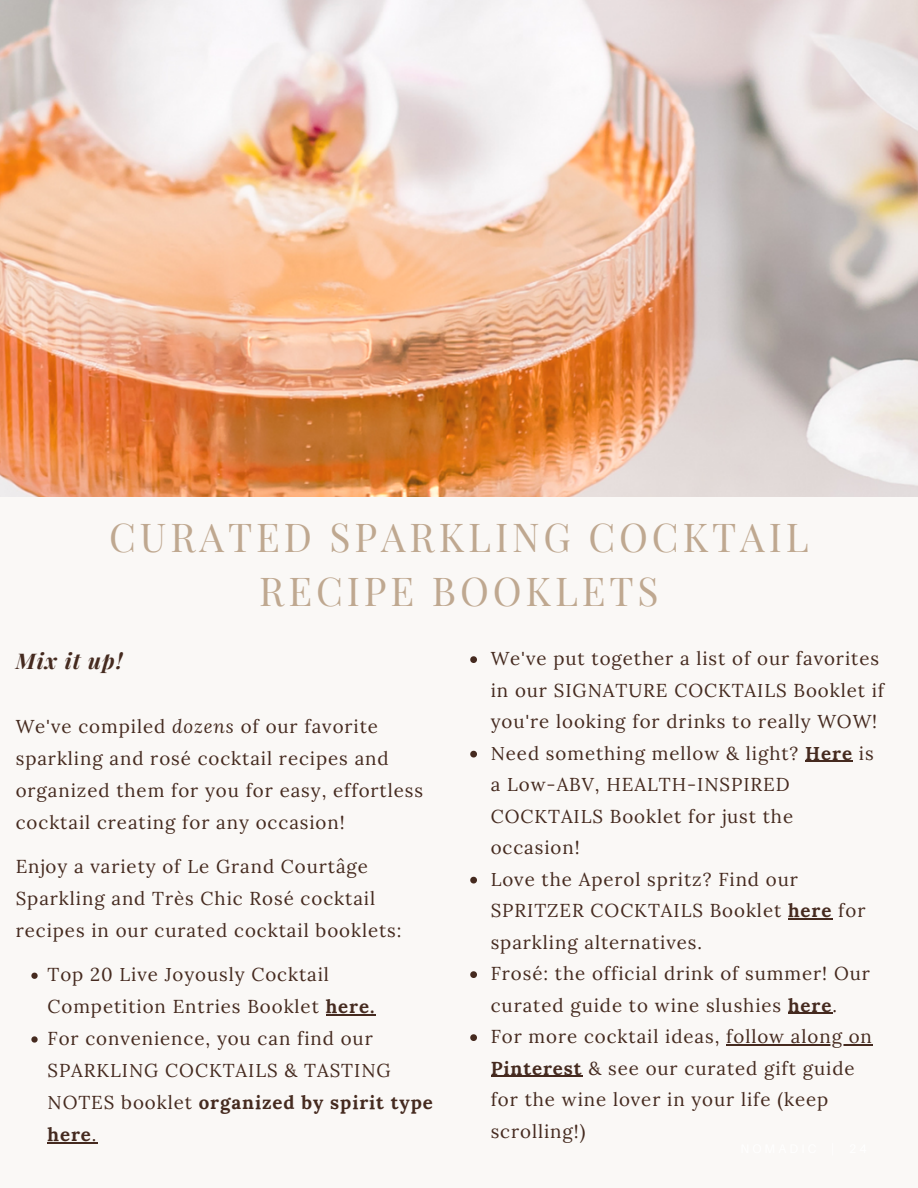
<style>
.page{position:relative;width:918px;height:1188px;background:#faf8f6}
.page>*{position:absolute;margin:0;border:0;box-sizing:border-box;transform-origin:0 0}
.t1{font:39px/54px "Playfair Display SC";letter-spacing:.1em;color:#bfa890;text-align:center}
.t2{font:italic 700 21.75px "Playfair Display";letter-spacing:.05em;color:#452a1f}
.t3{font:18.75px/31.5px "Lora";letter-spacing:.05em;color:#452a1f}
.s1{font-style:italic}
.s2{font-weight:700}
</style>
<div class="page">
<svg style="left:31px;top:973px;width:7px;height:6px"></svg>
<hr style="left:326px;top:1014px;width:49px;height:2px;background:#452a1f">
<svg style="left:31px;top:1036px;width:7px;height:7px"></svg>
<hr style="left:48px;top:1142px;width:44px;height:1px;background:#452a1f">
<img style="left:0;top:0;width:918px;height:497px">
<svg style="left:470px;top:656px;width:7px;height:7px"></svg>
<svg style="left:470px;top:751px;width:7px;height:7px"></svg>
<hr style="left:805px;top:761px;width:48px;height:1px;background:#452a1f">
<svg style="left:470px;top:877px;width:7px;height:7px"></svg>
<hr style="left:788px;top:918px;width:44px;height:2px;background:#452a1f">
<svg style="left:470px;top:971px;width:7px;height:7px"></svg>
<hr style="left:788px;top:1013px;width:44px;height:1px;background:#452a1f">
<svg style="left:470px;top:1034px;width:7px;height:7px"></svg>
<hr style="left:726px;top:1044px;width:147px;height:2px;background:#452a1f">
<hr style="left:491px;top:1076px;width:92px;height:1px;background:#452a1f">
<h1 class="t1" style="left:109px;top:509px;width:701px">CURATED SPARKLING COCKTAIL<br>RECIPE BOOKLETS</h1>
<h2 class="t2" style="left:16px;top:646px;width:108px">Mix it up!</h2>
<h3 class="t3" style="left:16px;top:710px;width:409px;line-height:32px">We've compiled <span class="s1">dozens</span> of our favorite sparkling and rosé cocktail recipes and organized them for you for easy, effortless cocktail creating for any occasion!</h3>
<h3 class="t3" style="left:16px;top:850px;width:387px;line-height:32px">Enjoy a variety of Le Grand Courtâge<br>Sparkling and Très Chic Rosé cocktail recipes in our curated cocktail booklets:</h3>
<p class="t3" style="left:48px;top:959px;width:328px;line-height:32px">Top 20 Live Joyously Cocktail<br>Competition Entries Booklet <span class="s2">here.</span></p>
<p class="t3" style="left:48px;top:1022px;width:387px">For convenience, you can find our<br>SPARKLING COCKTAILS &amp; TASTING<br>NOTES booklet <span class="s2">organized by spirit type here</span>.</p>
<p class="t3" style="left:491px;top:643px;width:395px">We've put together a list of our favorites in our SIGNATURE COCKTAILS Booklet if you're looking for drinks to really WOW!</p>
<p class="t3" style="left:491px;top:737px;width:385px">Need something mellow &amp; light? <span class="s2">Here</span> is a Low-ABV, HEALTH-INSPIRED<br>COCKTAILS Booklet for just the occasion!</p>
<p class="t3" style="left:491px;top:863px;width:376px">Love the Aperol spritz? Find our<br>SPRITZER COCKTAILS Booklet <span class="s2">here</span> for sparkling alternatives.</p>
<p class="t3" style="left:491px;top:958px;width:381px">Frosé: the official drink of summer! Our curated guide to wine slushies <span class="s2">here</span>.</p>
<p class="t3" style="left:491px;top:1021px;width:383px">For more cocktail ideas, follow along on<br><span class="s2">Pinterest</span> &amp; see our curated gift guide for the wine lover in your life (keep scrolling!)</p>
</div>
